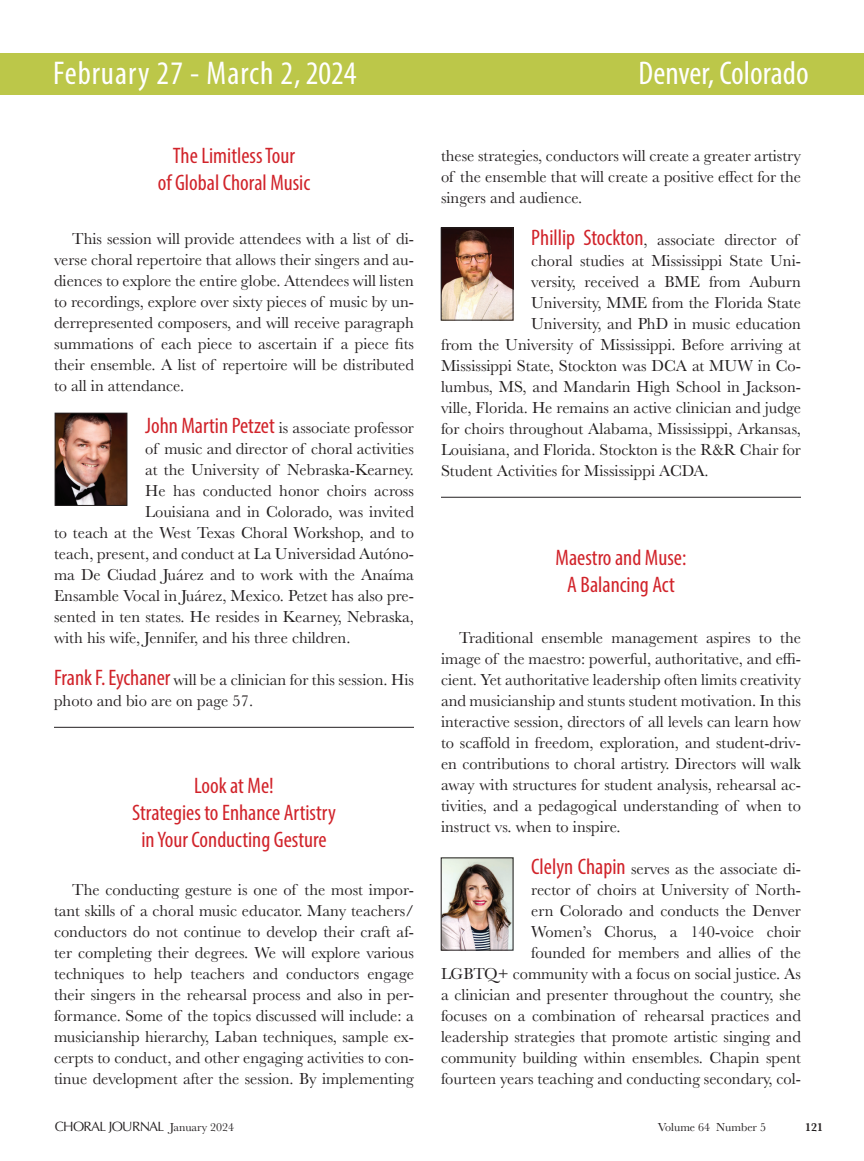
<style>
.page{position:relative;width:864px;height:1161px;background:#fff}
.page>*{position:absolute;margin:0;border:0;box-sizing:border-box;transform-origin:0 0}
.t1{font:condensed 33px "Myriad Pro";letter-spacing:.03em;color:#fff}
.t2{font:condensed 33px "Myriad Pro";color:#fff}
.Conference_Title{font:condensed 22.5px/27px "Myriad Pro";color:#d1232a;text-align:center}
.Body_article_new{font:16.5px/21px "Baskerville";color:#231f20;text-align:justify}
.Conference_Title-2{font:16.5px/21px "Baskerville";color:#231f20}
.t3{font:13.5px "Optima";letter-spacing:-.05em;color:#231f20}
.t4{font:12px "Baskerville";color:#231f20}
.t5{font:600 12px "Baskerville";color:#231f20}
.s1{font-family:"Myriad Pro";font-stretch:condensed;font-size:22.5px;color:#d1232a}
.s2{font-family:"Baskerville";font-size:12px}
</style>
<div class="page">
<div style="left:0;top:53px;width:864px;height:42px;background:#bcc749"></div>
<hr style="left:54px;top:727px;width:360px;height:1px;background:#231f20">
<hr style="left:441px;top:497px;width:360px;height:1px;background:#231f20">
<img style="left:57px;top:415px;width:68px;height:89px">
<div style="left:55px;top:413px;width:72px;height:93px;border:1px solid #231f20"></div>
<img style="left:443px;top:230px;width:68px;height:88px">
<div style="left:441px;top:228px;width:72px;height:92px;border:1px solid #231f20"></div>
<img style="left:443px;top:860px;width:68px;height:88px">
<h1 class="t1" style="left:53px;top:53px;width:305px">February 27 - March 2, 2024</h1>
<h1 class="t2" style="left:639px;top:53px;width:172px">Denver, Colorado</h1>
<p class="Conference_Title" style="left:158px;top:142px;width:154px">The Limitless Tour<br>of Global Choral Music</p>
<p class="Body_article_new" style="left:54px;top:229px;width:362px;text-indent:18px">This session will provide attendees with a list of di&shy;verse choral repertoire that allows their singers and au&shy;diences to explore the entire globe. Attendees will listen to recordings, explore over sixty pieces of music by un&shy;derrepresented composers, and will receive paragraph summations of each piece to ascertain if a piece fits their ensemble. A list of repertoire will be distributed to all in attendance.</p>
<p class="Body_article_new" style="left:145px;top:418px;width:270px"><span class="s1">John Martin Petzet</span> is associate professor</p>
<p class="Body_article_new" style="left:145px;top:439px;width:270px">of music and director of choral activities</p>
<p class="Body_article_new" style="left:145px;top:460px;width:270px">at the University of Nebraska-Kearney.</p>
<p class="Body_article_new" style="left:145px;top:481px;width:270px">He has conducted honor choirs across</p>
<p class="Body_article_new" style="left:145px;top:502px;width:270px">Louisiana and in Colorado, was invited</p>
<p class="Body_article_new" style="left:54px;top:523px;width:362px">to teach at the West Texas Choral Workshop, and to</p>
<p class="Body_article_new" style="left:54px;top:544px;width:362px">teach, present, and conduct at La Universidad Autóno-</p>
<p class="Body_article_new" style="left:54px;top:565px;width:361px">ma De Ciudad Juárez and to work with the Anaíma</p>
<p class="Body_article_new" style="left:54px;top:586px;width:362px">Ensamble Vocal in Juárez, Mexico. Petzet has also pre-</p>
<p class="Body_article_new" style="left:54px;top:607px;width:362px">sented in ten states. He resides in Kearney, Nebraska,</p>
<p class="Body_article_new" style="left:54px;top:628px;width:298px">with his wife, Jennifer, and his three children.</p>
<p class="Conference_Title-2" style="left:54px;top:670px;width:361px"><span class="s1">Frank F. Eychaner</span> will be a clinician for this session. His photo and bio are on page 57.</p>
<p class="Conference_Title" style="left:132px;top:772px;width:205px">Look at Me!<br>Strategies to Enhance Artistry in Your Conducting Gesture</p>
<p class="Body_article_new" style="left:54px;top:880px;width:362px;text-indent:18px">The conducting gesture is one of the most impor&shy;tant skills of a choral music educator. Many teachers/ conductors do not continue to develop their craft af&shy;ter completing their degrees. We will explore various techniques to help teachers and conductors engage their singers in the rehearsal process and also in per&shy;formance. Some of the topics discussed will include: a musicianship hierarchy, Laban techniques, sample ex&shy;cerpts to conduct, and other engaging activities to con&shy;tinue development after the session. By implementing</p>
<p class="Body_article_new" style="left:441px;top:145px;width:362px">these strategies, conductors will create a greater artistry of the ensemble that will create a positive effect for the singers and audience.</p>
<p class="Body_article_new" style="left:531px;top:229px;width:269px"><span class="s1">Phillip Stockton</span>, associate director of</p>
<p class="Body_article_new" style="left:531px;top:250px;width:271px">choral studies at Mississippi State Uni-</p>
<p class="Body_article_new" style="left:531px;top:271px;width:271px">versity, received a BME from Auburn</p>
<p class="Body_article_new" style="left:531px;top:292px;width:271px">University, MME from the Florida State</p>
<p class="Body_article_new" style="left:531px;top:313px;width:271px">University, and PhD in music education</p>
<p class="Body_article_new" style="left:441px;top:334px;width:362px">from the University of Mississippi. Before arriving at</p>
<p class="Body_article_new" style="left:441px;top:355px;width:362px">Mississippi State, Stockton was DCA at MUW in Co-</p>
<p class="Body_article_new" style="left:441px;top:376px;width:362px">lumbus, MS, and Mandarin High School in Jackson-</p>
<p class="Body_article_new" style="left:441px;top:397px;width:361px">ville, Florida. He remains an active clinician and judge</p>
<p class="Body_article_new" style="left:441px;top:418px;width:362px">for choirs throughout Alabama, Mississippi, Arkansas,</p>
<p class="Body_article_new" style="left:441px;top:439px;width:362px">Louisiana, and Florida. Stockton is the R&amp;R Chair for</p>
<p class="Body_article_new" style="left:441px;top:460px;width:269px">Student Activities for Mississippi ACDA.</p>
<p class="Conference_Title" style="left:556px;top:543px;width:132px">Maestro and Muse:<br>A Balancing Act</p>
<p class="Body_article_new" style="left:441px;top:627px;width:362px;text-indent:18px">Traditional ensemble management aspires to the image of the maestro: powerful, authoritative, and effi&shy;cient. Yet authoritative leadership often limits creativity and musicianship and stunts student motivation. In this interactive session, directors of all levels can learn how to scaffold in freedom, exploration, and student-driv&shy;en contributions to choral artistry. Directors will walk away with structures for student analysis, rehearsal ac&shy;tivities, and a pedagogical understanding of when to instruct vs. when to inspire.</p>
<p class="Body_article_new" style="left:441px;top:858px;width:362px;text-align:right"><span class="s1">Clelyn Chapin</span> serves as the associate di-<br>rector of choirs at University of North-<br>ern Colorado and conducts the Denver<br>Women’s Chorus, a 140-voice choir<br>founded for members and allies of the<br>LGBTQ+ community with a focus on social justice. As a clinician and presenter throughout the country, she focuses on a combination of rehearsal practices and leadership strategies that promote artistic singing and community building within ensembles. Chapin spent fourteen years teaching and conducting secondary, col-</p>
<p class="t3" style="left:55px;top:1119px;width:181px">CHORAL JOURNAL <span class="s2">January 2024</span></p>
<p class="t4" style="left:658px;top:1120px;width:110px">Volume 64 Number 5</p>
<p class="t5" style="left:805px;top:1119px;width:19px">121</p>
</div>
